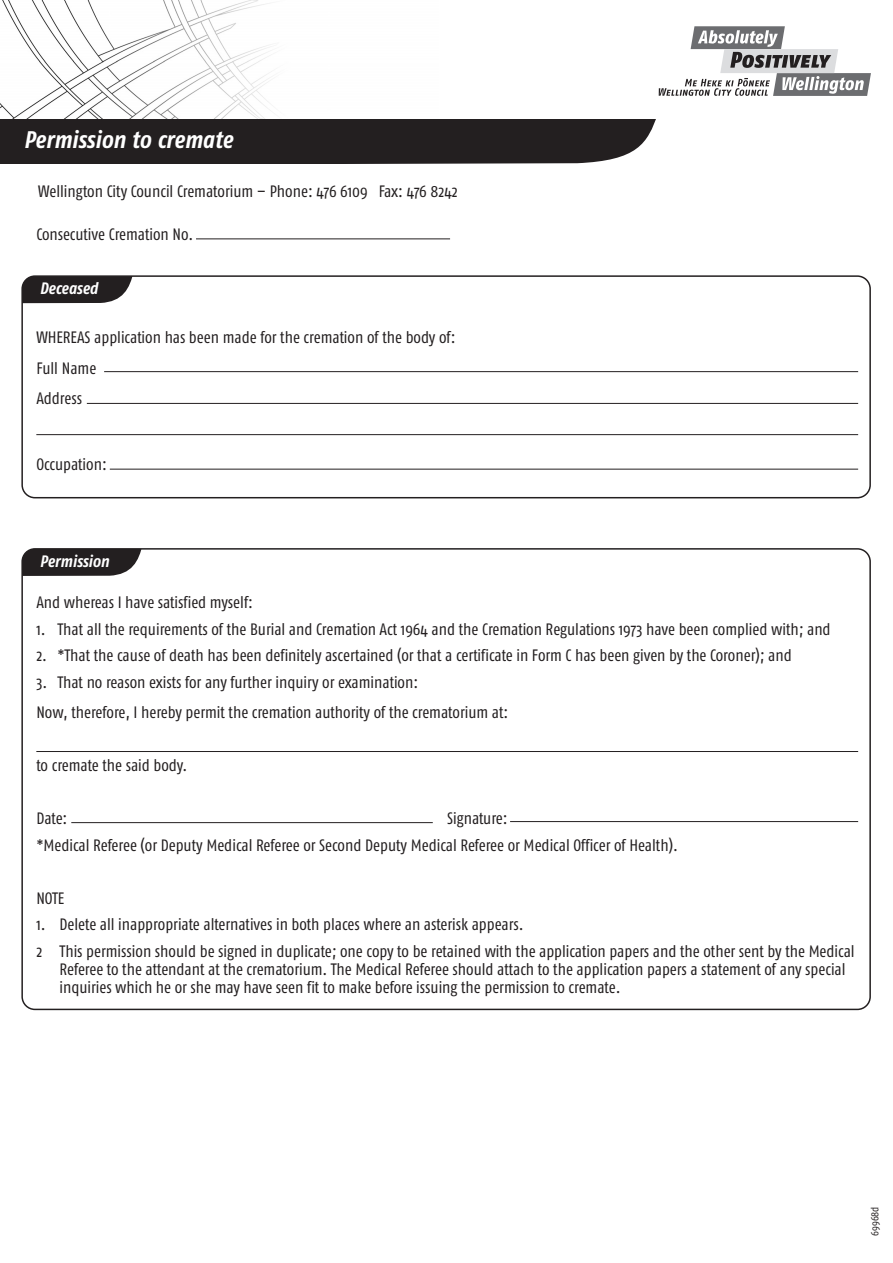
<style>
.page{position:relative;width:893px;height:1263px;background:#fff}
.page>*{position:absolute;margin:0;border:0;box-sizing:border-box;transform-origin:0 0}
.t1{font:italic 700 24px "Fago Co";color:#fff}
.t2{font:16.5px/30.8px "Fago Co";color:#231f20}
.t3{font:italic 700 16.5px "Fago Co";color:#fff}
.t4{font:10.5px "Fago Co";color:#231f20}
</style>
<div class="page">
<img style="left:0;top:0;width:272px;height:118px">
<svg style="left:659px;top:26px;width:212px;height:70px"></svg>
<div style="left:0;top:119px;width:656px;height:45px;background:#231f20"></div>
<hr style="left:104px;top:371px;width:754px;height:1px;background:#231f20">
<hr style="left:87px;top:403px;width:771px;height:1px;background:#231f20">
<hr style="left:36px;top:434px;width:822px;height:1px;background:#231f20">
<hr style="left:110px;top:469px;width:748px;height:1px;background:#231f20">
<hr style="left:71px;top:822px;width:362px;height:1px;background:#231f20">
<hr style="left:510px;top:821px;width:348px;height:1px;background:#231f20">
<hr style="left:36px;top:751px;width:822px;height:1px;background:#231f20">
<hr style="left:196px;top:239px;width:254px;height:1px;background:#231f20">
<svg style="left:24px;top:278px;width:108px;height:26px;background:#3b3738"></svg>
<div style="left:21px;top:275px;width:850px;height:223px;border:2px solid #231f20;border-radius:13px"></div>
<svg style="left:24px;top:551px;width:117px;height:25px;background:#333031"></svg>
<h1 class="t1" style="left:24px;top:131px;width:210px">Permission to cremate</h1>
<p class="t2" style="left:38px;top:177px;width:421px">Wellington City Council Crematorium – Phone: 476 6109 Fax: 476 8242</p>
<p class="t2" style="left:36px;top:220px;width:158px">Consecutive Cremation No.</p>
<p class="t3" style="left:40px;top:282px;width:60px">Deceased</p>
<p class="t2" style="left:36px;top:323px;width:421px">WHEREAS application has been made for the cremation of the body of:<br>Full Name<br>Address</p>
<p class="t2" style="left:36px;top:450px;width:72px">Occupation:</p>
<p class="t3" style="left:40px;top:555px;width:71px">Permission</p>
<p class="t2" style="left:36px;top:588px;width:218px">And whereas I have satisfied myself:</p>
<p class="t2" style="left:36px;top:615px;width:796px">1. That all the requirements of the Burial and Cremation Act 1964 and the Cremation Regulations 1973 have been complied with; and</p>
<p class="t2" style="left:36px;top:641px;width:757px">2. *That the cause of death has been definitely ascertained (or that a certificate in Form C has been given by the Coroner); and</p>
<p class="t2" style="left:36px;top:668px;width:473px">3. That no reason exists for any further inquiry or examination:<br>Now, therefore, I hereby permit the cremation authority of the crematorium at:</p>
<p class="t2" style="left:36px;top:752px;width:152px">to cremate the said body.</p>
<p class="t2" style="left:36px;top:805px;width:33px">Date:</p>
<p class="t2" style="left:36px;top:807px;width:643px;line-height:26.5px;text-indent:411px">Signature:<br>*Medical Referee (or Deputy Medical Referee or Second Deputy Medical Referee or Medical Officer of Health).</p>
<p class="t2" style="left:36px;top:884px;width:30px">NOTE</p>
<p class="t2" style="left:36px;top:913px;width:820px;line-height:26.5px">1. Delete all inappropriate alternatives in both places where an asterisk appears.<br>2 This permission should be signed in duplicate; one copy to be retained with the application papers and the other sent by the Medical</p>
<p class="t2" style="left:60px;top:961px;width:787px;line-height:18px">Referee to the attendant at the crematorium. The Medical Referee should attach to the application papers a statement of any special inquiries which he or she may have seen fit to make before issuing the permission to cremate.</p>
<p class="t4" style="left:871px;top:1236px;width:31px;rotate:-90deg">69968d</p>
</div>
